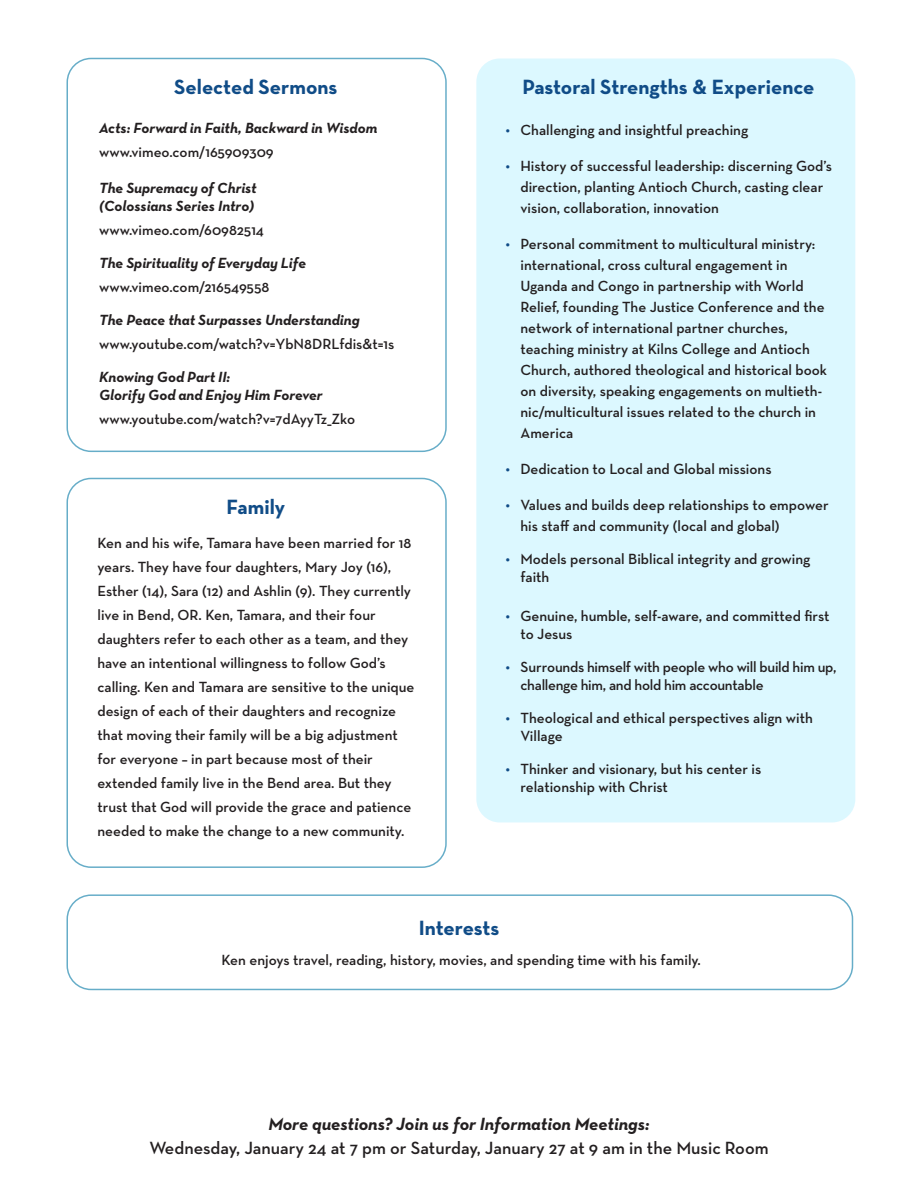
<style>
.page{position:relative;width:918px;height:1188px;background:#fff}
.page>*{position:absolute;margin:0;border:0;box-sizing:border-box;transform-origin:0 0}
.t1{font:700 21px "Neutra Text";color:#104c87}
.t2{font:600 18px "Neutra Text";color:#231f20}
.t3{font:italic 700 18px "Neutra Text";color:#231f20}
.t4{font:600 15px/21px "Neutra Text";color:#231f20}
.t5{font:italic 700 15px/18px "Neutra Text";color:#231f20}
.t6{font:600 15px/18px "Neutra Text";letter-spacing:-.02em;color:#231f20}
.t7{font:700 15px "Neutra Text";color:#104c87}
</style>
<div class="page">
<div style="left:476px;top:58px;width:379px;height:764px;background:#dcf8ff;border-radius:23px"></div>
<div style="left:67px;top:58px;width:380px;height:394px;border:2px solid #258ab1;border-radius:24px"></div>
<div style="left:67px;top:478px;width:380px;height:390px;border:2px solid #258ab1;border-radius:24px"></div>
<div style="left:66px;top:894px;width:787px;height:96px;border:2px solid #258ab1;border-radius:24px"></div>
<h1 class="t1" style="left:174px;top:74px;width:165px">Selected Sermons</h1>
<p class="t5" style="left:99px;top:118px;width:280px">Acts: Forward in Faith, Backward in Wisdom</p>
<p class="t4" style="left:99px;top:141px;width:176px">www.vimeo.com/165909309</p>
<p class="t5" style="left:99px;top:178px;width:159px">The Supremacy of Christ (Colossians Series Intro)</p>
<p class="t4" style="left:99px;top:219px;width:166px">www.vimeo.com/60982514</p>
<p class="t5" style="left:99px;top:253px;width:208px">The Spirituality of Everyday Life</p>
<p class="t4" style="left:99px;top:276px;width:172px">www.vimeo.com/216549558</p>
<p class="t5" style="left:99px;top:310px;width:262px">The Peace that Surpasses Understanding</p>
<p class="t4" style="left:99px;top:333px;width:297px">www.youtube.com/watch?v=YbN8DRLfdis&amp;t=1s</p>
<p class="t5" style="left:99px;top:367px;width:225px">Knowing God Part II:<br>Glorify God and Enjoy Him Forever</p>
<p class="t4" style="left:99px;top:408px;width:258px">www.youtube.com/watch?v=7dAyyTz_Zko</p>
<h1 class="t1" style="left:227px;top:494px;width:60px">Family</h1>
<p class="t4" style="left:97px;top:530px;width:319px;line-height:24px">Ken and his wife, Tamara have been married for 18 years. They have four daughters, Mary Joy (16), Esther (14), Sara (12) and Ashlin (9). They currently live in Bend, OR. Ken, Tamara, and their four daughters refer to each other as a team, and they have an intentional willingness to follow God’s calling. Ken and Tamara are sensitive to the unique design of each of their daughters and recognize that moving their family will be a big adjustment for everyone – in part because most of their extended family live in the Bend area. But they trust that God will provide the grace and patience needed to make the change to a new community.</p>
<p class="t7" style="left:506px;top:121px;width:6px">•</p>
<p class="t7" style="left:506px;top:157px;width:6px">•</p>
<p class="t7" style="left:506px;top:235px;width:6px">•</p>
<p class="t7" style="left:506px;top:460px;width:6px">•</p>
<p class="t7" style="left:506px;top:496px;width:6px">•</p>
<p class="t7" style="left:506px;top:550px;width:6px">•</p>
<p class="t7" style="left:506px;top:607px;width:6px">•</p>
<p class="t7" style="left:506px;top:658px;width:6px">•</p>
<p class="t7" style="left:506px;top:709px;width:6px">•</p>
<p class="t7" style="left:506px;top:760px;width:6px">•</p>
<h1 class="t1" style="left:522px;top:74px;width:294px">Pastoral Strengths &amp; Experience</h1>
<p class="t4" style="left:520px;top:119px;width:229px">Challenging and insightful preaching</p>
<p class="t4" style="left:520px;top:155px;width:313px">History of successful leadership: discerning God’s direction, planting Antioch Church, casting clear vision, collaboration, innovation</p>
<p class="t4" style="left:520px;top:233px;width:308px">Personal commitment to multicultural ministry: international, cross cultural engagement in Uganda and Congo in partnership with World Relief, founding The Justice Conference and the network of international partner churches, teaching ministry at Kilns College and Antioch Church, authored theological and historical book on diversity, speaking engagements on multieth&shy;nic/multicultural issues related to the church in America</p>
<p class="t4" style="left:520px;top:458px;width:253px">Dedication to Local and Global missions</p>
<p class="t4" style="left:520px;top:494px;width:310px">Values and builds deep relationships to empower his staff and community (local and global)</p>
<p class="t4" style="left:520px;top:550px;width:291px;line-height:18px">Models personal Biblical integrity and growing faith</p>
<p class="t4" style="left:520px;top:607px;width:310px;line-height:18px">Genuine, humble, self-aware, and committed first to Jesus</p>
<p class="t6" style="left:520px;top:658px;width:317px">Surrounds himself with people who will build him up, challenge him, and hold him accountable</p>
<p class="t4" style="left:520px;top:709px;width:294px;line-height:18px">Theological and ethical perspectives align with<br>Village</p>
<p class="t4" style="left:520px;top:760px;width:242px;line-height:18px">Thinker and visionary, but his center is relationship with Christ</p>
<h1 class="t1" style="left:419px;top:914px;width:82px">Interests</h1>
<p class="t4" style="left:222px;top:949px;width:481px">Ken enjoys travel, reading, history, movies, and spending time with his family.</p>
<p class="t3" style="left:268px;top:1112px;width:383px">More questions? Join us for Information Meetings:</p>
<p class="t2" style="left:149px;top:1137px;width:621px">Wednesday, January 24 at 7 pm or Saturday, January 27 at 9 am in the Music Room</p>
</div>
